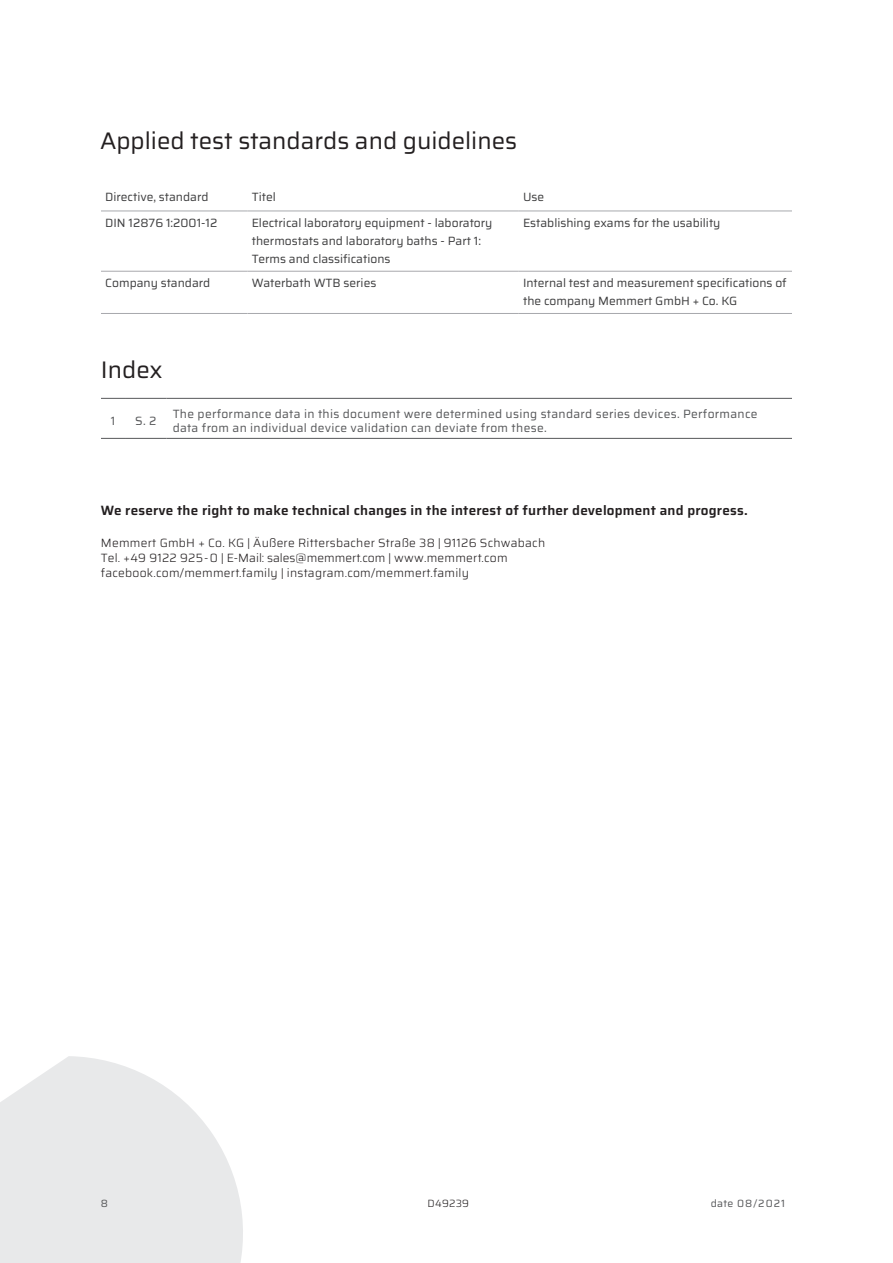
<style>
.page{position:relative;width:893px;height:1263px;background:#fff}
.page>*{position:absolute;margin:0;border:0;box-sizing:border-box;transform-origin:0 0}
.t1{font:24px "Saira";color:#231f20}
.t2{font:600 13.5px "Saira";letter-spacing:.015em;color:#231f20}
.t3{font:12px/18px "Saira";color:#3e3e3f}
.t4{font:300 12px "Saira";letter-spacing:.02em;color:#231f20}
.t5{font:12px/14.4px "Saira";letter-spacing:.025em;color:#57585a}
.t6{font:10.5px "Saira";letter-spacing:.1em;color:#57585a}
.t7{font:300 10.5px "Saira";letter-spacing:.02em;color:#231f20}
</style>
<div class="page">
<svg style="left:0;top:1056px;width:243px;height:207px;fill:#e8e9ea"></svg>
<hr style="left:101px;top:211px;width:146px;height:1px;background:#a8a9ad">
<hr style="left:247px;top:211px;width:272px;height:1px;background:#a8a9ad">
<hr style="left:519px;top:211px;width:273px;height:1px;background:#a8a9ad">
<hr style="left:101px;top:271px;width:146px;height:1px;background:#a8a9ad">
<hr style="left:247px;top:271px;width:272px;height:1px;background:#a8a9ad">
<hr style="left:519px;top:271px;width:273px;height:1px;background:#a8a9ad">
<hr style="left:101px;top:313px;width:146px;height:1px;background:#a8a9ad">
<hr style="left:247px;top:313px;width:272px;height:1px;background:#a8a9ad">
<hr style="left:519px;top:313px;width:273px;height:1px;background:#a8a9ad">
<svg style="left:101px;top:398px;width:24px;height:1px"></svg>
<hr style="left:125px;top:398px;width:42px;height:1px;background:#57585a">
<hr style="left:167px;top:398px;width:625px;height:1px;background:#57585a">
<svg style="left:101px;top:438px;width:24px;height:1px"></svg>
<hr style="left:125px;top:438px;width:42px;height:1px;background:#57585a">
<hr style="left:167px;top:438px;width:625px;height:1px;background:#57585a">
<p class="t1" style="left:100px;top:123px;width:419px">Applied test standards and guidelines</p>
<p class="t3" style="left:105px;top:188px;width:105px">Directive, standard</p>
<p class="t3" style="left:252px;top:188px;width:26px">Titel</p>
<p class="t3" style="left:523px;top:188px;width:23px">Use</p>
<p class="t3" style="left:105px;top:213px;width:114px">DIN 12876 1:2001-12</p>
<p class="t3" style="left:252px;top:213px;width:242px">Electrical laboratory equipment - laboratory thermostats and laboratory baths - Part 1:<br>Terms and classifications</p>
<p class="t3" style="left:523px;top:213px;width:199px">Establishing exams for the usability</p>
<p class="t3" style="left:105px;top:274px;width:107px">Company standard</p>
<p class="t3" style="left:252px;top:274px;width:126px">Waterbath WTB series</p>
<p class="t3" style="left:523px;top:274px;width:265px">Internal test and measurement specifications of the company Memmert GmbH + Co. KG</p>
<p class="t1" style="left:101px;top:351px;width:63px">Index</p>
<p class="t5" style="left:111px;top:414px;width:6px">1</p>
<p class="t5" style="left:135px;top:414px;width:23px">S. 2</p>
<p class="t5" style="left:173px;top:406px;width:586px">The performance data in this document were determined using standard series devices. Performance data from an individual device validation can deviate from these.</p>
<p class="t2" style="left:101px;top:500px;width:648px">We reserve the right to make technical changes in the interest of further development and progress.</p>
<p class="t4" style="left:101px;top:534px;width:446px">Memmert GmbH + Co. KG | Äußere Rittersbacher Straße 38 | 91126 Schwabach</p>
<p class="t4" style="left:101px;top:549px;width:408px">Tel. +49 9122 925-0 | E-Mail: sales@memmert.com | www.memmert.com</p>
<p class="t4" style="left:101px;top:564px;width:370px">facebook.com/memmert.family | instagram.com/memmert.family</p>
<p class="t6" style="left:101px;top:1195px;width:9px">8</p>
<p class="t7" style="left:428px;top:1195px;width:43px">D49239</p>
<p class="t6" style="left:711px;top:1195px;width:76px">date 08/2021</p>
</div>
